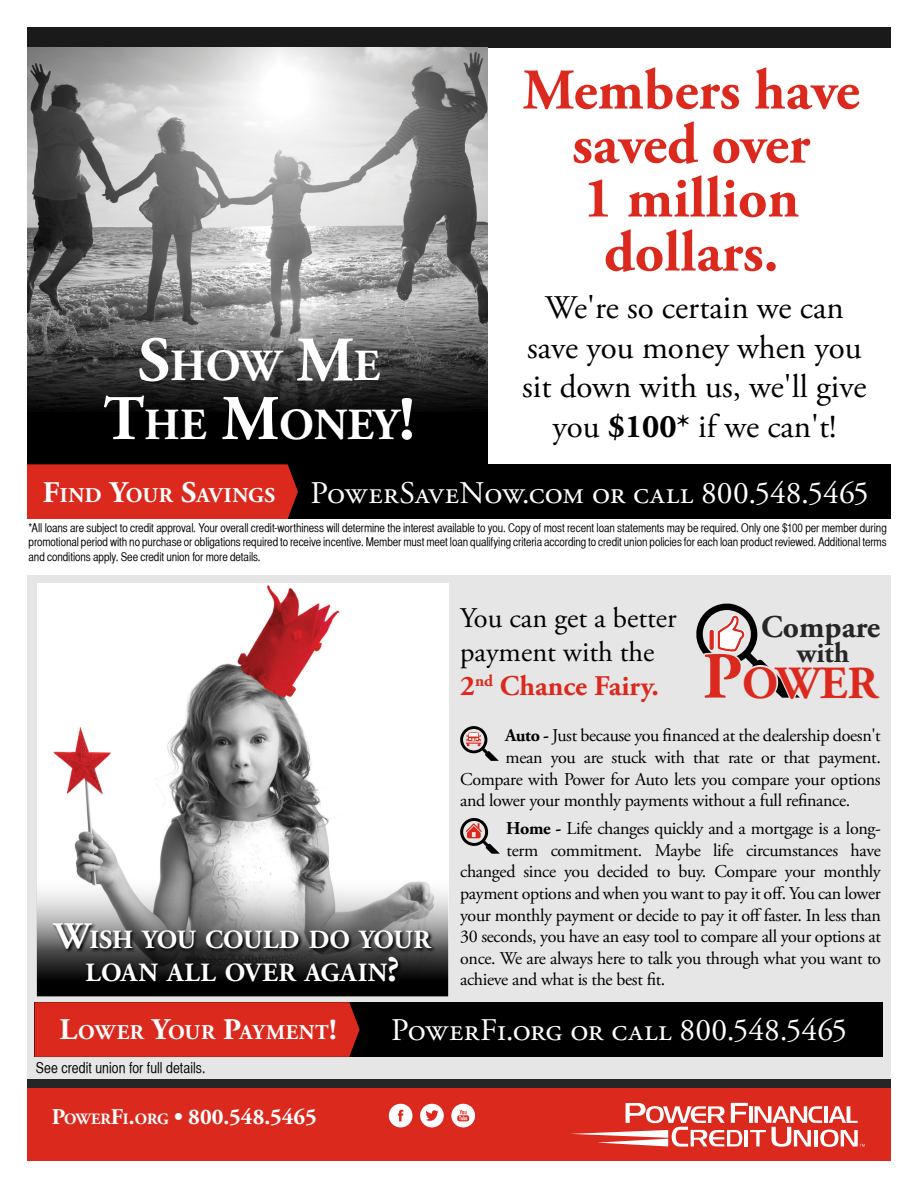
<style>
.page{position:relative;width:918px;height:1188px;background:#fff}
.page>*{position:absolute;margin:0;border:0;box-sizing:border-box;transform-origin:0 0}
.t1{font:700 57.45px/54px "Adobe Garamond Pro";color:#dc291e;text-align:center}
.t2{font:700 46.05px "Adobe Garamond Pro";color:#dc291e}
.t3{font:700 44.4px/58.5px "Adobe Garamond Pro";color:#fff;text-align:center}
.t4{font:33px/39.6px "Adobe Garamond Pro";letter-spacing:-.005em;color:#000;text-align:center}
.t5{font:700 31.65px "Adobe Garamond Pro";color:#262626}
.t6{font:31.5px "Adobe Garamond Pro";color:#fff}
.t7{font:700 28.65px "Adobe Garamond Pro";color:#262626}
.t8{font:28.5px/34.2px "Adobe Garamond Pro";color:#000}
.t9{font:700 26.25px/33px "Adobe Garamond Pro";letter-spacing:.005em;color:#fff;text-align:center}
.t10{font:700 22.5px "Adobe Garamond Pro";color:#fff}
.t11{font:700 21px "Adobe Garamond Pro";letter-spacing:.03em;color:#fff}
.t12{font:18px "Adobe Garamond Pro";letter-spacing:-.02em;color:#000}
.t13{font:15px "Helvetica CY Plain";letter-spacing:.005em;color:#000}
.t14{font:12px/14.4px "Helvetica CY Plain";letter-spacing:-.005em;color:#000;text-align:justify}
.s1{font-size:63.45px}
.s2{font-weight:700}
.s3{font-weight:700;font-size:30px}
.s4{font-weight:700;font-size:21px}
.s5{font-size:37.5px}
.s6{font-weight:700;color:#dc291e}
.s7{font-size:65.7px}
.s8{font-size:30px}
.s9{font-size:15.75px}
.s10{font-style:inherit}
</style>
<div class="page">
<div style="left:27px;top:1079px;width:864px;height:10px;background:#262626"></div>
<div style="left:27px;top:1089px;width:864px;height:72px;background:#dc291e"></div>
<div style="left:27px;top:27px;width:864px;height:21px;background:#1a1a1a"></div>
<svg style="left:571px;top:1103px;width:294px;height:44px"></svg>
<div style="left:27px;top:576px;width:864px;height:503px;background:#e6e6e6"></div>
<img style="left:45px;top:583px;width:403px;height:413px">
<div style="left:35px;top:1002px;width:848px;height:55px;background:#000"></div>
<div style="left:35px;top:1002px;width:325px;height:55px;background:#dc291e"></div>
<svg style="left:696px;top:604px;width:104px;height:94px"></svg>
<svg style="left:389px;top:1104px;width:23px;height:23px"></svg>
<svg style="left:420px;top:1104px;width:24px;height:23px"></svg>
<svg style="left:451px;top:1104px;width:24px;height:23px"></svg>
<svg style="left:460px;top:726px;width:39px;height:35px"></svg>
<svg style="left:460px;top:818px;width:40px;height:36px"></svg>
<div style="left:27px;top:48px;width:461px;height:457px;background:#000"></div>
<img style="left:27px;top:48px;width:461px;height:364px">
<div style="left:27px;top:464px;width:864px;height:55px;background:#000"></div>
<div style="left:27px;top:464px;width:271px;height:55px;background:#dc291e"></div>
<svg style="left:53px;top:923px;width:384px;height:64px;background:#323232"></svg>
<h3 class="t3" style="left:103px;top:338px;width:313px"><span class="s1">S</span>HOW <span class="s1">M</span>E<br><span class="s1">T</span>HE <span class="s1">M</span>ONEY<span class="s1">!</span></h3>
<h1 class="t1" style="left:523px;top:64px;width:339px">Members have saved over<br>1 million dollars.</h1>
<h3 class="t4" style="left:522px;top:289px;width:346px">We're so certain we can save you money when you sit down with us, we'll give you <span class="s2">$100*</span> if we can't!</h3>
<h3 class="t6" style="left:43px;top:474px;width:827px"><span class="s3">F</span><span class="s4">IND</span> <span class="s3">Y</span><span class="s4">OUR</span> <span class="s3">S</span><span class="s4">AVINGS</span> PowerSaveNow.com or call 800.548.5465</h3>
<p class="t14" style="left:29px;top:521px;width:860px">*All loans are subject to credit approval. Your overall credit-worthiness will determine the interest available to you. Copy of most recent loan statements may be required. Only one $100 per member during promotional period with no purchase or obligations required to receive incentive. Member must meet loan qualifying criteria according to credit union policies for each loan product reviewed. Additional terms and conditions apply. See credit union for more details.</p>
<h3 class="t9" style="left:54px;top:924px;width:378px"><span class="s5">W</span>ISH YOU COULD DO YOUR<br>LOAN ALL OVER AGAIN<span class="s5">?</span></h3>
<h3 class="t8" style="left:460px;top:602px;width:218px">You can get a better payment with the<br><span class="s6">2</span><sup>nd</sup> <span class="s6">Chance Fairy.</span></h3>
<h3 class="t5" style="left:761px;top:609px;width:121px">Compare</h3>
<h3 class="t7" style="left:797px;top:636px;width:54px">with</h3>
<h2 class="t2" style="left:703px;top:656px;width:177px"><span class="s7">P</span>OWER</h2>
<p class="t12" style="left:505px;top:725px;width:377px"><span class="s2">Auto -</span> Just because you financed at the dealership doesn't</p>
<p class="t12" style="left:506px;top:746px;width:377px">mean you are stuck with that rate or that payment.</p>
<p class="t12" style="left:460px;top:768px;width:422px">Compare with Power for Auto lets you compare your options</p>
<p class="t12" style="left:460px;top:790px;width:392px">and lower your monthly payments without a full refinance.</p>
<p class="t12" style="left:506px;top:818px;width:376px"><span class="s2">Home -</span> Life changes quickly and a mortgage is a long-</p>
<p class="t12" style="left:507px;top:839px;width:376px">term commitment. Maybe life circumstances have</p>
<p class="t12" style="left:460px;top:861px;width:422px">changed since you decided to buy. Compare your monthly</p>
<p class="t12" style="left:460px;top:883px;width:422px">payment options and when you want to pay it off. You can lower</p>
<p class="t12" style="left:460px;top:904px;width:422px">your monthly payment or decide to pay it off faster. In less than</p>
<p class="t12" style="left:460px;top:926px;width:422px">30 seconds, you have an easy tool to compare all your options at</p>
<p class="t12" style="left:460px;top:947px;width:422px">once. We are always here to talk you through what you want to</p>
<p class="t12" style="left:460px;top:969px;width:207px">achieve and what is the best fit.</p>
<p class="t11" style="left:60px;top:1020px;width:279px"><span class="s8">L</span>OWER <span class="s8">Y</span>OUR <span class="s8">P</span>AYMENT <span class="s8">!</span></p>
<h3 class="t6" style="left:391px;top:1011px;width:458px">PowerFi.org or call 800.548.5465</h3>
<p class="t13" style="left:36px;top:1060px;width:171px">See credit union for full details.</p>
<p class="t10" style="left:52px;top:1104px;width:267px">P<span class="s9">OWER</span>F<span class="s9">I</span><span class="s10">.</span><span class="s9">ORG</span> • 800.548.5465</p>
</div>
